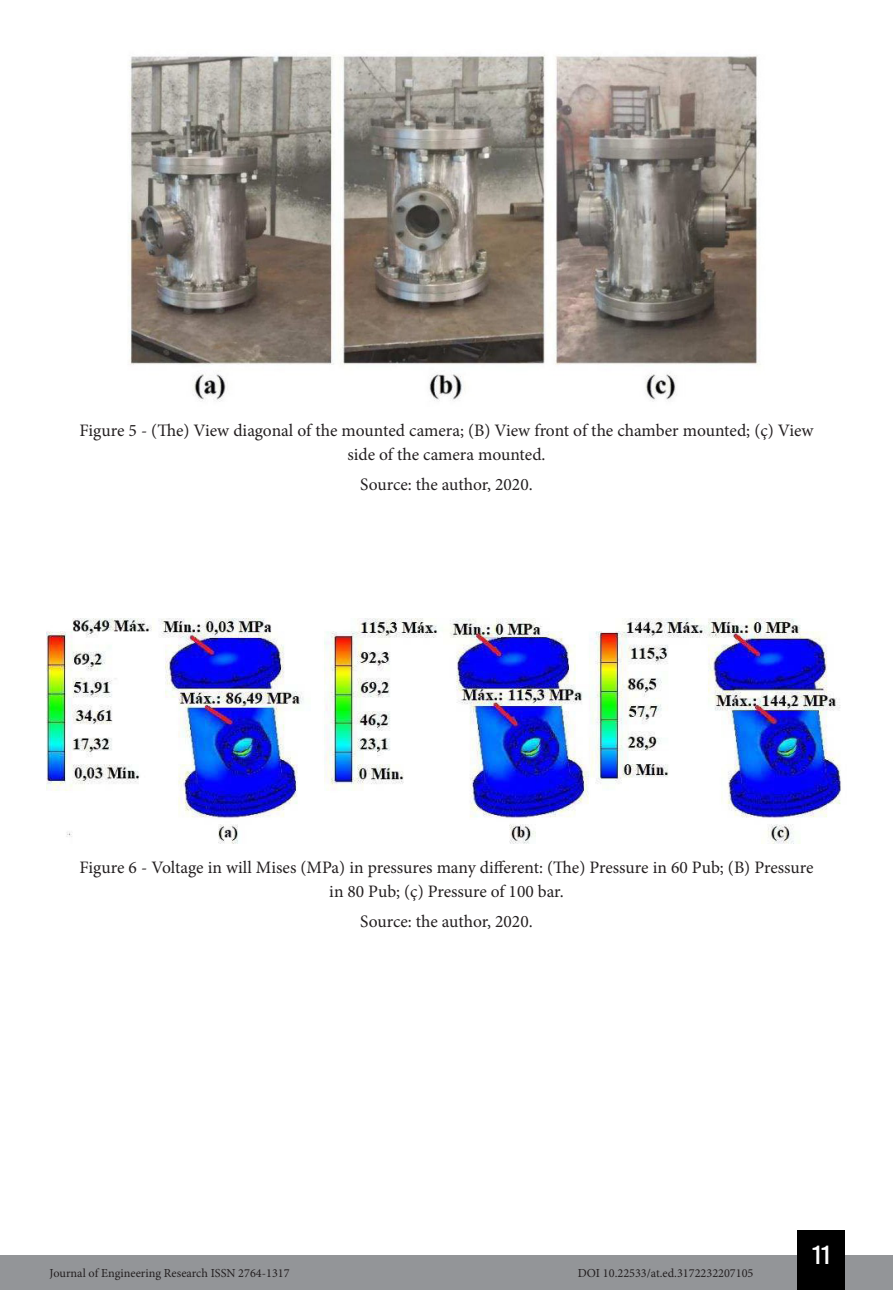
<style>
.page{position:relative;width:893px;height:1290px;background:#fff}
.page>*{position:absolute;margin:0;border:0;box-sizing:border-box;transform-origin:0 0}
.t1{font:26.25px "Bebas Kai";color:#fff}
.Info_Imagem{font:17.5px/24.5px "Minion Pro";letter-spacing:-.005em;color:#231f20;text-align:center}
.t2{font:12.25px "Minion Pro";color:#231f20}
</style>
<div class="page">
<div style="left:0;top:1255px;width:893px;height:35px;background:#939598"></div>
<div style="left:797px;top:1230px;width:48px;height:60px;background:#000"></div>
<img style="left:129px;top:54px;width:630px;height:348px">
<img style="left:46px;top:618px;width:795px;height:225px">
<p class="Info_Imagem" style="left:79px;top:418px;width:736px">Figure 5 - (The) View diagonal of the mounted camera; (B) View front of the chamber mounted; (ç) View side of the camera mounted.</p>
<p class="Info_Imagem" style="left:360px;top:472px;width:174px">Source: the author, 2020.</p>
<p class="Info_Imagem" style="left:79px;top:855px;width:736px">Figure 6 - Voltage in will Mises (MPa) in pressures many different: (The) Pressure in 60 Pub; (B) Pressure in 80 Pub; (ç) Pressure of 100 bar.</p>
<p class="Info_Imagem" style="left:360px;top:909px;width:174px">Source: the author, 2020.</p>
<p class="t2" style="left:50px;top:1265px;width:242px">Journal of Engineering Research ISSN 2764-1317</p>
<p class="t2" style="left:578px;top:1265px;width:177px">DOI 10.22533/at.ed.3172232207105</p>
<h1 class="t1" style="left:812px;top:1241px;width:19px">11</h1>
</div>
